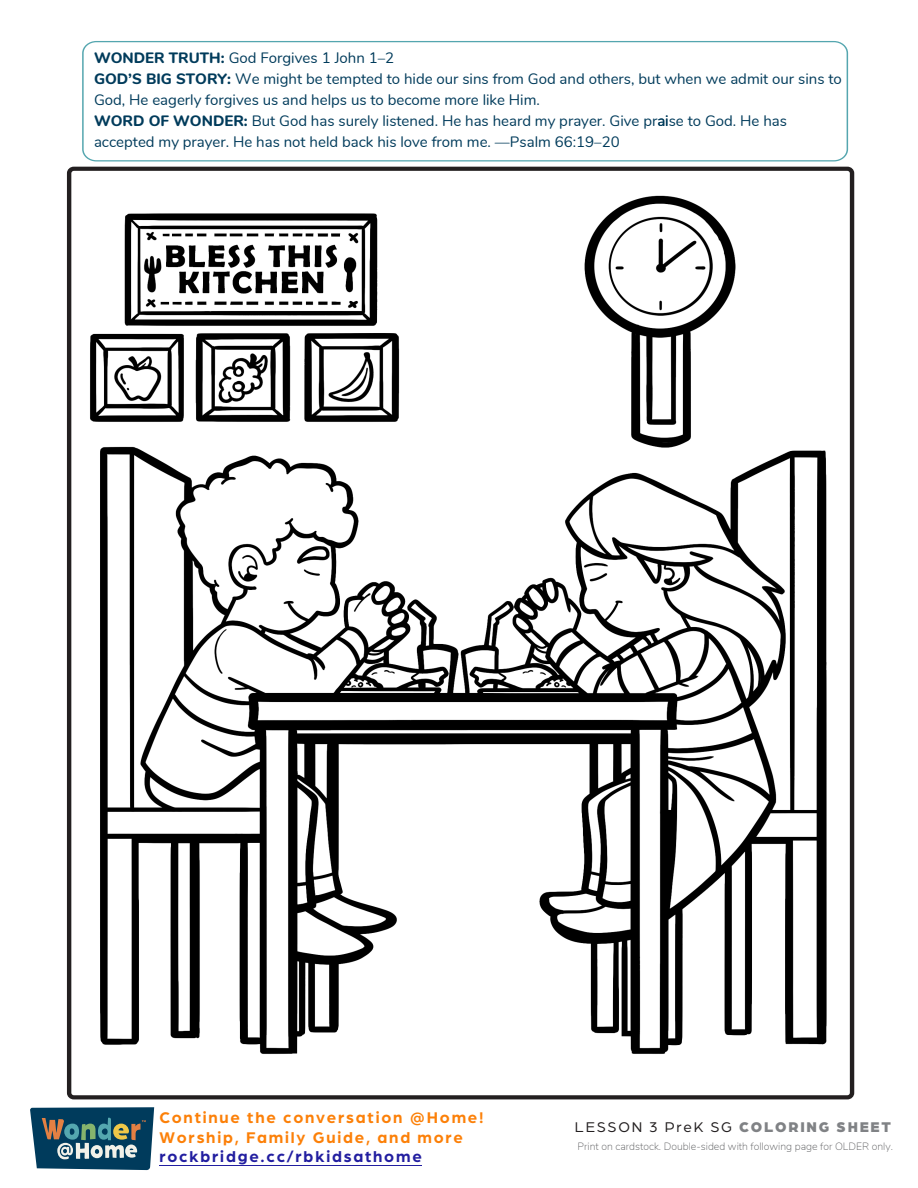
<style>
.page{position:relative;width:918px;height:1188px;background:#fff}
.page>*{position:absolute;margin:0;border:0;box-sizing:border-box;transform-origin:0 0}
.t1{font:700 16.5px/19.8px "Arboria";letter-spacing:.11em;color:#fc8008}
.t2{font:700 16.5px "Arboria";letter-spacing:.11em;color:#221ea0}
.t3{font:15px/21px "Nunito";color:#003b5b}
.Episode_number{font:15px "Arboria";letter-spacing:.12em;color:#231f20}
.t4{font:200 10.5px "Nunito";color:#57585a}
.s1{font-weight:800}
.s2{font-weight:900;color:#808285}
</style>
<div class="page">
<img style="left:90px;top:195px;width:737px;height:859px">
<div style="left:67px;top:167px;width:787px;height:932px;border:4px solid #231f20;border-radius:5px"></div>
<svg style="left:82px;top:41px;width:767px;height:121px"></svg>
<svg style="left:30px;top:1107px;width:124px;height:63px;background:#3c6574"></svg>
<hr style="left:159px;top:1165px;width:263px;height:1px;background:#221ea0">
<p class="t3" style="left:94px;top:47px;width:749px"><span class="s1">WONDER TRUTH:</span> God Forgives 1 John 1–2<br><span class="s1">GOD’S BIG STORY:</span> We might be tempted to hide our sins from God and others, but when we admit our sins to God, He eagerly forgives us and helps us to become more like Him.<br><span class="s1">WORD OF WONDER:</span> But God has surely listened. He has heard my prayer. Give praise to God. He has accepted my prayer. He has not held back his love from me. —Psalm 66:19–20</p>
<p class="t1" style="left:159px;top:1106px;width:326px">Continue the conversation @Home!<br>Worship, Family Guide, and more</p>
<p class="t2" style="left:159px;top:1146px;width:264px">rockbridge.cc/rbkidsathome</p>
<p class="Episode_number" style="left:575px;top:1117px;width:318px">LESSON 3 PreK SG <span class="s2">COLORING SHEET</span></p>
<p class="t4" style="left:577px;top:1139px;width:317px">Print on cardstock. Double-sided with following page for OLDER only.</p>
</div>
